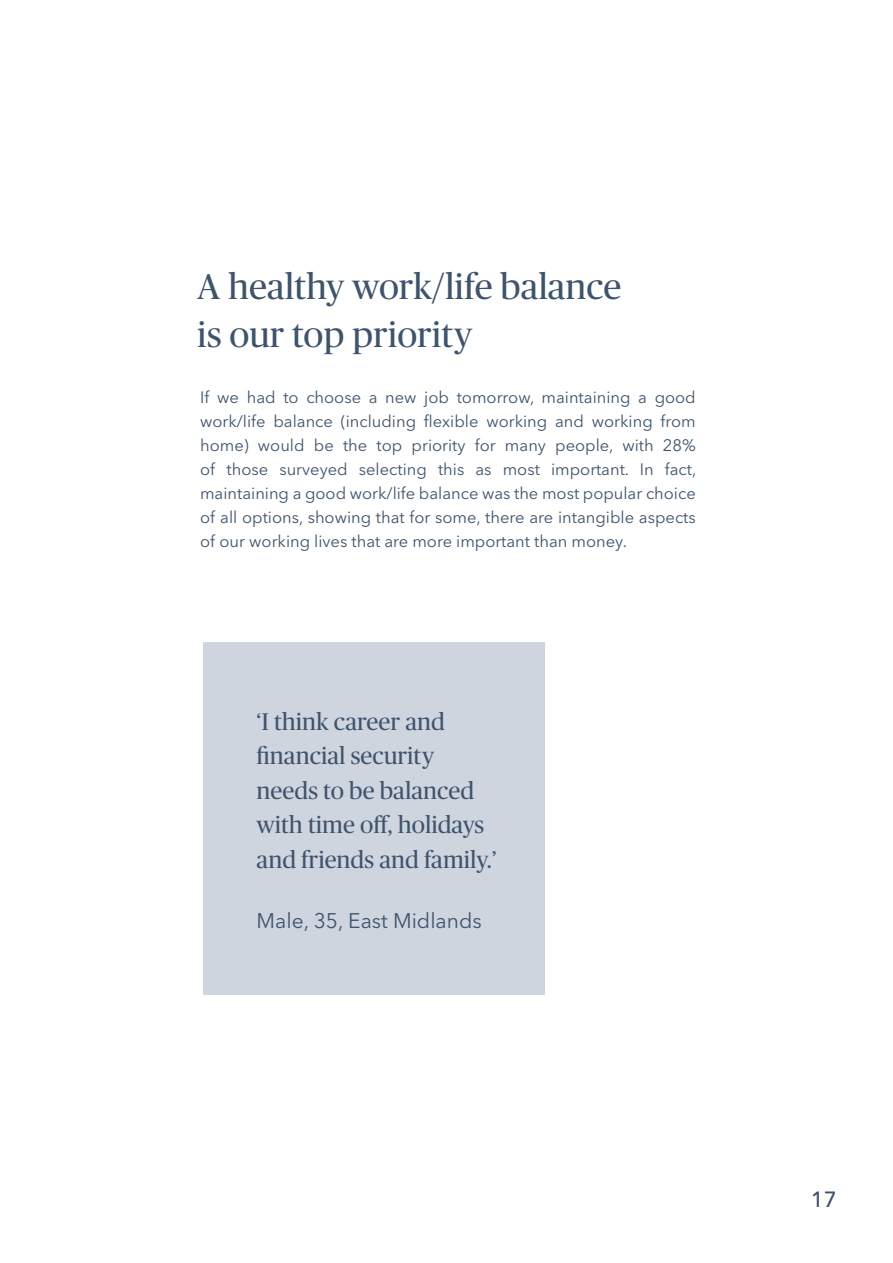
<style>
.page{position:relative;width:893px;height:1263px;background:#fff}
.page>*{position:absolute;margin:0;border:0;box-sizing:border-box;transform-origin:0 0}
.t1{font:36px/48px "Publico";color:#3e546e}
.t2{font:24px/34.5px "Publico";color:#3e546e}
.t3{font:500 21.9px "Avenir Next LT Pro";color:#3e546e}
.t4{font:21px "Avenir Next LT Pro";color:#3e546e}
.t5{font:16.5px/24px "Avenir Next LT Pro";color:#3e546e;text-align:justify}
</style>
<div class="page">
<div style="left:203px;top:642px;width:341px;height:352px;background:#cfd5de"></div>
<h1 class="t1" style="left:197px;top:263px;width:425px">A healthy work/life balance is our top priority</h1>
<p class="t5" style="left:200px;top:385px;width:498px">If we had to choose a new job tomorrow, maintaining a good work/life balance (including flexible working and working from home) would be the top priority for many people, with 28% of those surveyed selecting this as most important. In fact, maintaining a good work/life balance was the most popular choice of all options, showing that for some, there are intangible aspects of our working lives that are more important than money.</p>
<h2 class="t2" style="left:257px;top:704px;width:241px">‘I think career and financial security needs to be balanced with time off, holidays and friends and family.’</h2>
<p class="t4" style="left:257px;top:908px;width:227px">Male, 35, East Midlands</p>
<h3 class="t3" style="left:811px;top:1186px;width:28px">17</h3>
</div>
